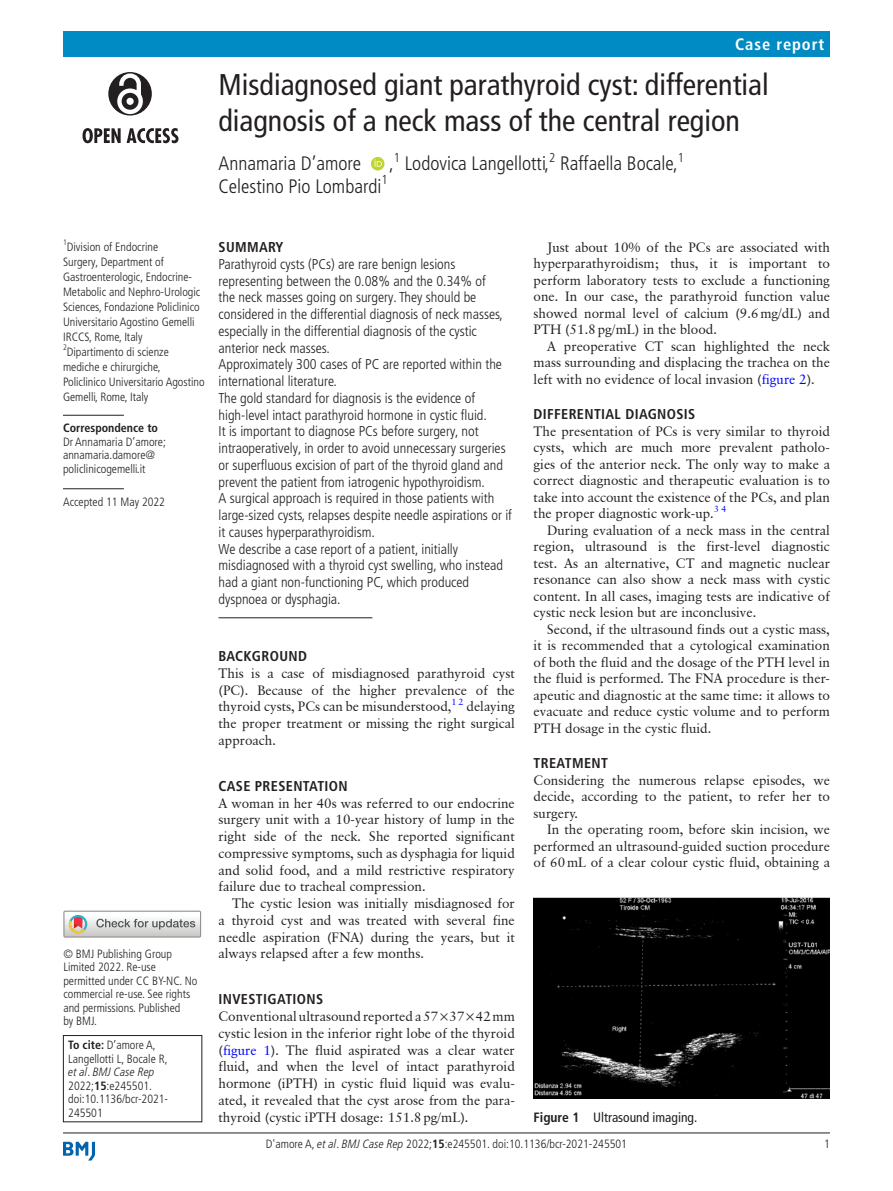
<style>
.page{position:relative;width:893px;height:1191px;background:#fff}
.page>*{position:absolute;margin:0;border:0;box-sizing:border-box;transform-origin:0 0}
.t1{font:condensed 30px/36px "Frutiger LT Pro";color:#231f20}
.t2{font:300 condensed 19.5px "Frutiger LT Pro";color:#231f20}
.t3{font:700 condensed 16.5px "Frutiger LT Std";letter-spacing:.055em;color:#fff}
.t4{font:300 condensed 14.25px/16.8px "Frutiger LT Pro";color:#231f20}
.t5{font:700 condensed 14.25px "Frutiger LT Pro";letter-spacing:.025em;color:#231f20}
.t6{font:13.5px/16.5px "Classical Garamond BT";color:#231f20;text-align:justify}
.t7{font:condensed 13.5px "Frutiger LT Pro";color:#231f20}
.t8{font:300 condensed 12.9px "Frutiger LT Pro";color:#231f20}
.t9{font:300 condensed 12px/13.5px "Frutiger LT Pro";color:#231f20}
.t10{font:700 condensed 12px "Frutiger LT Pro";color:#231f20}
.s1{font-weight:700}
.s2{font-style:italic}
.s3{color:#00f}
</style>
<div class="page">
<hr style="left:63px;top:1132px;width:767px;height:1px;background:#231f20">
<svg style="left:63px;top:1141px;width:32px;height:19px"></svg>
<svg style="left:371px;top:157px;width:13px;height:13px"></svg>
<div style="left:63px;top:31px;width:767px;height:25px;background:#008bc5"></div>
<div style="left:63px;top:1035px;width:139px;height:87px;border:1px solid #231f20"></div>
<hr style="left:63px;top:415px;width:61px;height:1px;background:#231f20">
<hr style="left:63px;top:488px;width:61px;height:1px;background:#231f20">
<div style="left:63px;top:910px;width:138px;height:27px;border:1px solid #969090"></div>
<svg style="left:64px;top:911px;width:137px;height:26px"></svg>
<hr style="left:219px;top:617px;width:153px;height:1px;background:#231f20">
<img style="left:534px;top:897px;width:296px;height:201px">
<div style="left:108px;top:72px;width:44px;height:43px;background:#231f20;border-radius:50%"></div>
<svg style="left:83px;top:128px;width:38px;height:15px"></svg>
<svg style="left:127px;top:128px;width:51px;height:15px"></svg>
<svg style="left:115px;top:72px;width:30px;height:44px"></svg>
<div style="left:127px;top:98px;width:7px;height:7px;background:#fff;border-radius:50%"></div>
<p class="t3" style="left:735px;top:34px;width:91px">Case report</p>
<h1 class="t1" style="left:219px;top:66px;width:552px">Misdiagnosed giant parathyroid cyst: differential diagnosis of a neck mass of the central region</h1>
<h2 class="t2" style="left:219px;top:152px;width:144px">Annamaria D’amore</h2>
<h2 class="t2" style="left:389px;top:152px;width:296px">,<sup>1</sup> Lodovica Langellotti,<sup>2</sup> Raffaella Bocale,<sup>1</sup></h2>
<h2 class="t2" style="left:219px;top:175px;width:164px">Celestino Pio Lombardi</h2>
<p class="t8" style="left:381px;top:172px;width:8px">1</p>
<p class="t9" style="left:63px;top:239px;width:143px;line-height:15px"><sup>1</sup>Division of Endocrine<br>Surgery, Department of<br>Gastroenterologic, Endocrine-<br>Metabolic and Nephro-Urologic<br>Sciences, Fondazione Policlinico<br>Universitario Agostino Gemelli<br>IRCCS, Rome, Italy<br><sup>2</sup>Dipartimento di scienze mediche e chirurgiche,<br>Policlinico Universitario Agostino<br>Gemelli, Rome, Italy</p>
<p class="t10" style="left:63px;top:421px;width:97px">Correspondence to</p>
<p class="t9" style="left:63px;top:435px;width:104px">Dr Annamaria D’amore; annamaria.damore@ policlinicogemelli.it</p>
<p class="t9" style="left:63px;top:495px;width:104px">Accepted 11 May 2022</p>
<p class="t9" style="left:63px;top:946px;width:136px">© BMJ Publishing Group<br>Limited 2022. Re-use permitted under CC BY-NC. No commercial re-use. See rights and permissions. Published<br>by BMJ.</p>
<p class="t9" style="left:68px;top:1038px;width:101px"><span class="s1">To cite:</span> D’amore A,<br>Langellotti L, Bocale R, <span class="s2">et al</span>. <span class="s2">BMJ Case Rep<br></span>2022;<span class="s1">15</span>:e245501. doi:10.1136/bcr-2021-<br>245501</p>
<p class="t5" style="left:219px;top:239px;width:66px">SUMMARY</p>
<p class="t4" style="left:219px;top:256px;width:295px">Parathyroid cysts (PCs) are rare benign lesions representing between the 0.08% and the 0.34% of<br>the neck masses going on surgery. They should be considered in the differential diagnosis of neck masses, especially in the differential diagnosis of the cystic anterior neck masses.<br>Approximately 300 cases of PC are reported within the international literature.<br>The gold standard for diagnosis is the evidence of high-level intact parathyroid hormone in cystic fluid.<br>It is important to diagnose PCs before surgery, not intraoperatively, in order to avoid unnecessary surgeries or superfluous excision of part of the thyroid gland and prevent the patient from iatrogenic hypothyroidism.<br>A surgical approach is required in those patients with large-sized cysts, relapses despite needle aspirations or if it causes hyperparathyroidism.<br>We describe a case report of a patient, initially misdiagnosed with a thyroid cyst swelling, who instead had a giant non-functioning PC, which produced dyspnoea or dysphagia.</p>
<p class="t5" style="left:219px;top:648px;width:90px">BACKGROUND</p>
<p class="t6" style="left:219px;top:664px;width:298px">This is a case of misdiagnosed parathyroid cyst (PC). Because of the higher prevalence of the thyroid cysts, PCs can be misunderstood,<sup>1</sup> <sup>2</sup> delaying the proper treatment or missing the right surgical approach.</p>
<p class="t5" style="left:219px;top:777px;width:131px">CASE PRESENTATION</p>
<p class="t6" style="left:219px;top:794px;width:298px">A woman in her 40s was referred to our endocrine surgery unit with a 10-year history of lump in the right side of the neck. She reported significant compressive symptoms, such as dysphagia for liquid and solid food, and a mild restrictive respiratory failure due to tracheal compression.</p>
<p class="t6" style="left:219px;top:895px;width:298px;text-indent:14px">The cystic lesion was initially misdiagnosed for a thyroid cyst and was treated with several fine needle aspiration (FNA) during the years, but it always relapsed after a few months.</p>
<p class="t5" style="left:219px;top:991px;width:106px">INVESTIGATIONS</p>
<p class="t6" style="left:219px;top:1008px;width:298px">Conventional ultrasound reported a 57×37×42mm cystic lesion in the inferior right lobe of the thyroid (<span class="s3">figure 1</span>). The fluid aspirated was a clear water fluid, and when the level of intact parathyroid hormone (iPTH) in cystic fluid liquid was evalu&shy;ated, it revealed that the cyst arose from the para&shy;thyroid (cystic iPTH dosage: 151.8pg/mL).</p>
<p class="t6" style="left:534px;top:239px;width:298px;text-indent:14px">Just about 10% of the PCs are associated with hyperparathyroidism; thus, it is important to perform laboratory tests to exclude a functioning one. In our case, the parathyroid function value showed normal level of calcium (9.6mg/dL) and PTH (51.8pg/mL) in the blood.</p>
<p class="t6" style="left:534px;top:338px;width:298px;text-indent:14px">A preoperative CT scan highlighted the neck mass surrounding and displacing the trachea on the left with no evidence of local invasion (<span class="s3">figure 2</span>).</p>
<p class="t5" style="left:534px;top:406px;width:163px">DIFFERENTIAL DIAGNOSIS</p>
<p class="t6" style="left:534px;top:422px;width:298px">The presentation of PCs is very similar to thyroid cysts, which are much more prevalent patholo&shy;gies of the anterior neck. The only way to make a correct diagnostic and therapeutic evaluation is to take into account the existence of the PCs, and plan the proper diagnostic work-up.<sup>3</sup> <sup>4</sup></p>
<p class="t6" style="left:534px;top:521px;width:298px;text-indent:14px">During evaluation of a neck mass in the central region, ultrasound is the first-level diagnostic test. As an alternative, CT and magnetic nuclear resonance can also show a neck mass with cystic content. In all cases, imaging tests are indicative of cystic neck lesion but are inconclusive.</p>
<p class="t6" style="left:534px;top:620px;width:298px;text-indent:14px">Second, if the ultrasound finds out a cystic mass, it is recommended that a cytological examination of both the fluid and the dosage of the PTH level in the fluid is performed. The FNA procedure is ther&shy;apeutic and diagnostic at the same time: it allows to evacuate and reduce cystic volume and to perform PTH dosage in the cystic fluid.</p>
<p class="t5" style="left:534px;top:754px;width:76px">TREATMENT</p>
<p class="t6" style="left:534px;top:771px;width:298px">Considering the numerous relapse episodes, we decide, according to the patient, to refer her to surgery.</p>
<p class="t6" style="left:534px;top:821px;width:298px;text-indent:14px">In the operating room, before skin incision, we performed an ultrasound-guided suction procedure of 60mL of a clear colour cystic fluid, obtaining a</p>
<p class="t7" style="left:534px;top:1109px;width:165px"><span class="s1">Figure 1</span> Ultrasound imaging.</p>
<p class="t9" style="left:266px;top:1136px;width:363px">D'amore A, <span class="s2">et al</span>. <span class="s2">BMJ Case Rep</span> 2022;<span class="s1">15</span>:e245501. doi:10.1136/bcr-2021-245501</p>
<p class="t9" style="left:824px;top:1136px;width:7px">1</p>
</div>
